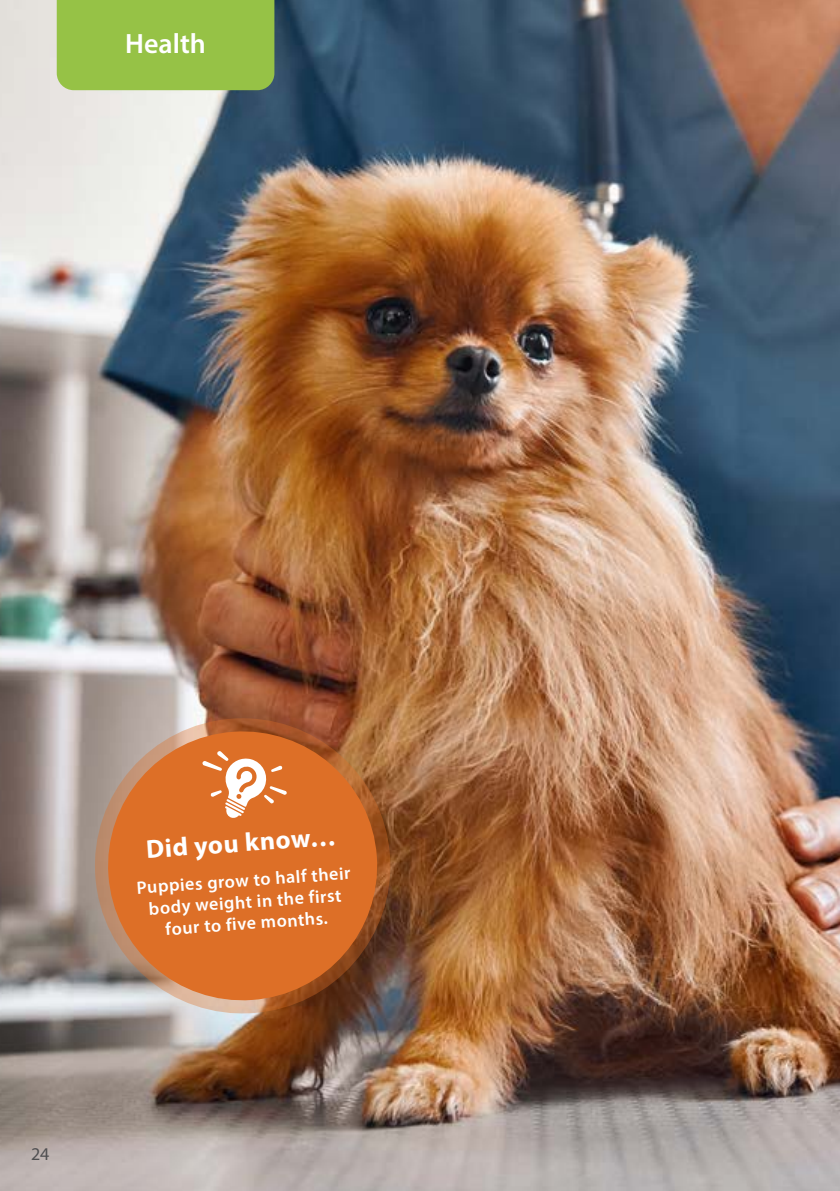
<style>
.page{position:relative;width:840px;height:1191px;background:#fff}
.page>*{position:absolute;margin:0;border:0;box-sizing:border-box;transform-origin:0 0}
.t1{font:600 28px "Myriad Pro";color:#fff}
.t2{font:700 26px "Myriad Pro";color:#fff}
.t3{font:600 18px/21.6px "Myriad Pro";color:#fff;text-align:center}
.t4{font:18px "Myriad Pro";color:#4f4f51}
</style>
<div class="page">
<img style="left:0;top:0;width:839px;height:1191px">
<div style="left:57px;top:0;width:217px;height:90px;background:#96c246"></div>
<img style="left:90px;top:713px;width:305px;height:305px">
<svg style="left:103px;top:726px;width:279px;height:279px;background:#cb7136"></svg>
<svg style="left:202px;top:751px;width:85px;height:67px"></svg>
<h1 class="t1" style="left:125px;top:26px;width:82px">Health</h1>
<p class="t4" style="left:31px;top:1142px;width:20px">24</p>
<h2 class="t2" style="left:145px;top:832px;width:191px;rotate:-4deg">Did you know…</h2>
<p class="t3" style="left:136px;top:876px;width:216px;rotate:-4deg">Puppies grow to half their body weight in the first four to five months.</p>
</div>
